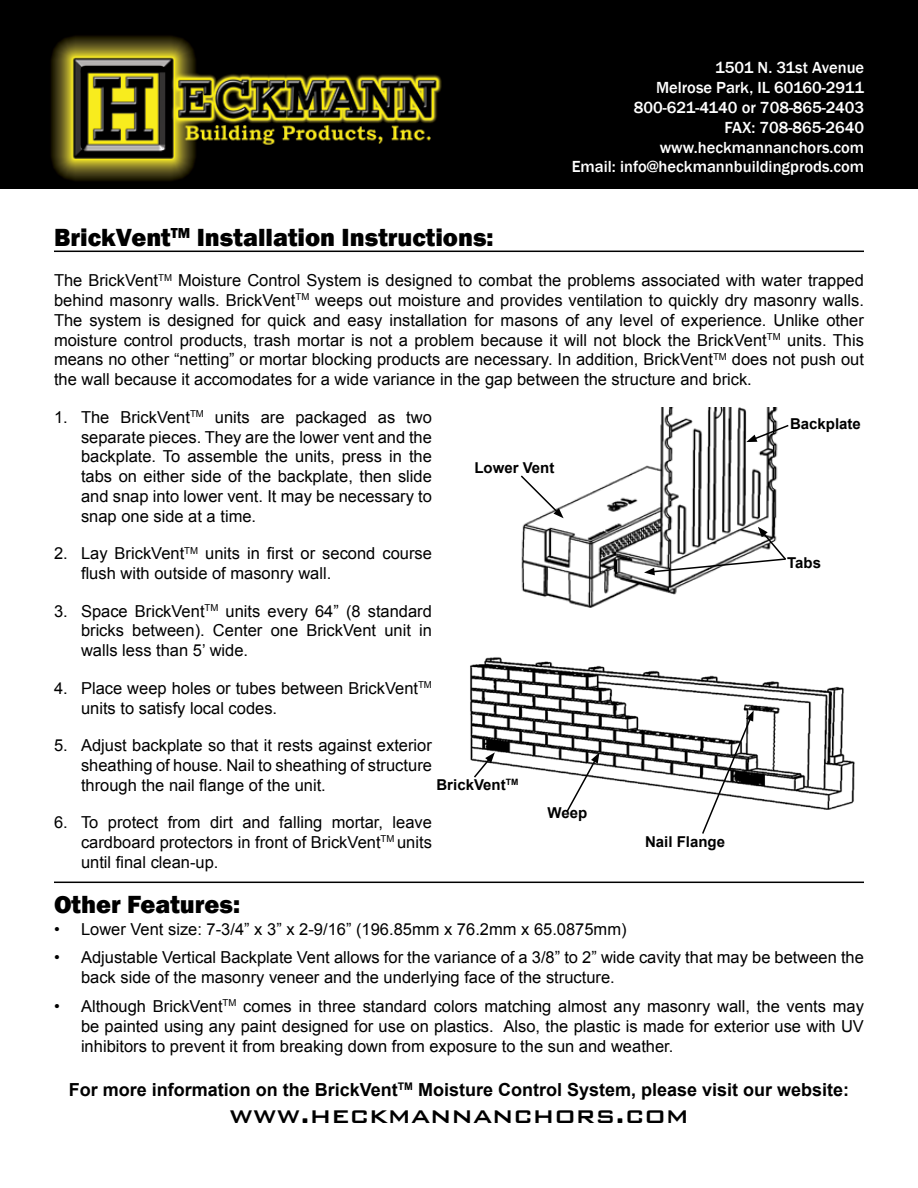
<style>
.page{position:relative;width:918px;height:1188px;background:#fff}
.page>*{position:absolute;margin:0;border:0;box-sizing:border-box;transform-origin:0 0}
.t1{font:500 30px "Bank Gothic BT";color:#000}
.t2{font:800 25.5px "Franklin Gothic";color:#000}
.t3{font:700 18px "Arial";color:#000}
.t4{font:16.5px/19.8px "Arial";color:#000}
.t5{font:500 16.5px/19.8px "Franklin Gothic";color:#fff;text-align:right}
.t6{font:700 15px "Arial";color:#000}
</style>
<div class="page">
<img style="left:521px;top:407px;width:257px;height:201px">
<img style="left:0;top:0;width:918px;height:189px">
<img style="left:470px;top:657px;width:385px;height:153px">
<svg style="left:520px;top:474px;width:44px;height:44px"></svg>
<svg style="left:746px;top:424px;width:43px;height:18px"></svg>
<svg style="left:472px;top:752px;width:23px;height:27px"></svg>
<svg style="left:565px;top:753px;width:34px;height:59px"></svg>
<svg style="left:701px;top:710px;width:53px;height:124px"></svg>
<svg style="left:644px;top:527px;width:142px;height:48px"></svg>
<hr style="left:54px;top:251px;width:810px;height:1px;background:#000">
<hr style="left:54px;top:882px;width:810px;height:1px;background:#000">
<h2 class="t2" style="left:54px;top:221px;width:441px">BrickVent<sup>TM</sup> Installation Instructions:</h2>
<p class="t5" style="left:572px;top:58px;width:294px">1501 N. 31st Avenue<br>Melrose Park, IL 60160-2911<br>800-621-4140 or 708-865-2403<br>FAX: 708-865-2640 www.heckmannanchors.com<br>Email: info@heckmannbuildingprods.com</p>
<p class="t4" style="left:54px;top:271px;width:811px;text-align:justify">The BrickVent<sup>TM</sup> Moisture Control System is designed to combat the problems associated with water trapped behind masonry walls. BrickVent<sup>TM</sup> weeps out moisture and provides ventilation to quickly dry masonry walls.<br>The system is designed for quick and easy installation for masons of any level of experience. Unlike other moisture control products, trash mortar is not a problem because it will not block the BrickVent<sup>TM</sup> units. This means no other “netting” or mortar blocking products are necessary. In addition, BrickVent<sup>TM</sup> does not push out the wall because it accomodates for a wide variance in the gap between the structure and brick.</p>
<p class="t4" style="left:54px;top:407px;width:15px">1.</p>
<p class="t4" style="left:54px;top:544px;width:15px">2.</p>
<p class="t4" style="left:54px;top:601px;width:15px">3.</p>
<p class="t4" style="left:54px;top:678px;width:15px">4.</p>
<p class="t4" style="left:54px;top:736px;width:15px">5.</p>
<p class="t4" style="left:54px;top:813px;width:15px">6.</p>
<p class="t4" style="left:81px;top:407px;width:353px;text-align:justify">The BrickVent<sup>TM</sup> units are packaged as two separate pieces. They are the lower vent and the backplate. To assemble the units, press in the tabs on either side of the backplate, then slide and snap into lower vent. It may be necessary to snap one side at a time.</p>
<p class="t4" style="left:81px;top:544px;width:352px">Lay BrickVent<sup>TM</sup> units in first or second course flush with outside of masonry wall.</p>
<p class="t4" style="left:81px;top:601px;width:353px;text-align:justify">Space BrickVent<sup>TM</sup> units every 64” (8 standard bricks between). Center one BrickVent unit in walls less than 5’ wide.</p>
<p class="t4" style="left:81px;top:678px;width:353px">Place weep holes or tubes between BrickVent<sup>TM </sup>units to satisfy local codes.</p>
<p class="t4" style="left:81px;top:736px;width:353px;text-align:justify">Adjust backplate so that it rests against exterior sheathing of house. Nail to sheathing of structure through the nail flange of the unit.</p>
<p class="t4" style="left:81px;top:813px;width:352px;text-align:justify">To protect from dirt and falling mortar, leave cardboard protectors in front of BrickVent<sup>TM</sup> units until final clean-up.</p>
<p class="t6" style="left:474px;top:458px;width:82px">Lower Vent</p>
<p class="t6" style="left:436px;top:775px;width:83px">BrickVent<sup>TM</sup></p>
<p class="t6" style="left:548px;top:803px;width:41px">Weep</p>
<h2 class="t2" style="left:54px;top:888px;width:188px">Other Features:</h2>
<p class="t6" style="left:645px;top:832px;width:82px">Nail Flange</p>
<p class="t6" style="left:790px;top:414px;width:72px">Backplate</p>
<p class="t6" style="left:787px;top:553px;width:35px">Tabs</p>
<p class="t4" style="left:54px;top:914px;width:7px;line-height:28.8px">• •</p>
<p class="t4" style="left:54px;top:996px;width:7px">•</p>
<p class="t4" style="left:81px;top:914px;width:785px;line-height:28.8px">Lower Vent size: 7-3/4” x 3” x 2-9/16” (196.85mm x 76.2mm x 65.0875mm)<br>Adjustable Vertical Backplate Vent allows for the variance of a 3/8” to 2” wide cavity that may be between the</p>
<p class="t4" style="left:81px;top:963px;width:785px;line-height:28.8px">back side of the masonry veneer and the underlying face of the structure.<br>Although BrickVent<sup>TM</sup> comes in three standard colors matching almost any masonry wall, the vents may</p>
<p class="t4" style="left:81px;top:1016px;width:784px">be painted using any paint designed for use on plastics. Also, the plastic is made for exterior use with UV inhibitors to prevent it from breaking down from exposure to the sun and weather.</p>
<p class="t3" style="left:69px;top:1078px;width:782px">For more information on the BrickVent<sup>TM</sup> Moisture Control System, please visit our website:</p>
<h1 class="t1" style="left:229px;top:1099px;width:461px">www.heckmannanchors.com</h1>
</div>
